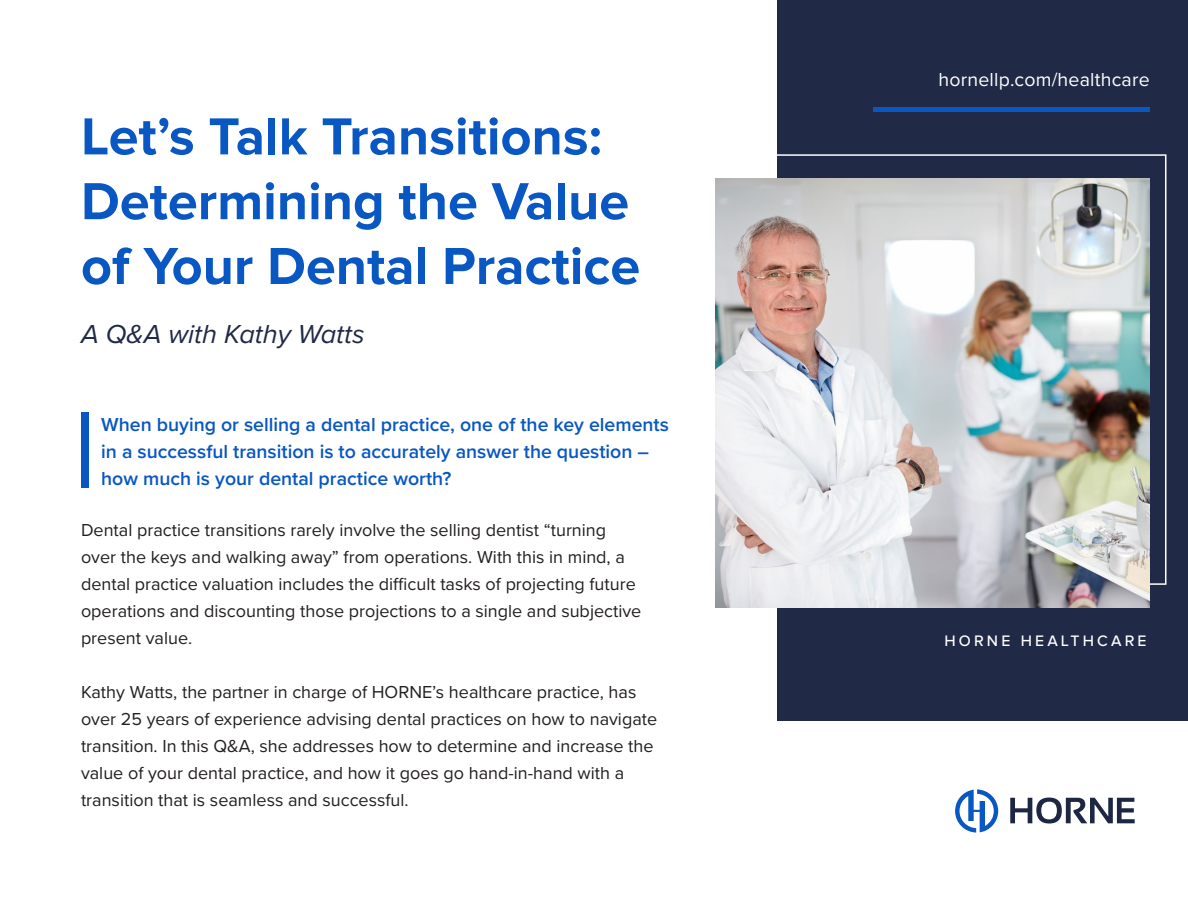
<style>
.page{position:relative;width:1188px;height:918px;background:#fff}
.page>*{position:absolute;margin:0;border:0;box-sizing:border-box;transform-origin:0 0}
.t1{font:700 54px/64.8px "Proxima Nova";color:#0857c3}
.t2{font:italic 27px "Proxima Nova";color:#202945}
.t3{font:600 19.5px/27px "Proxima Nova";color:#0857c3}
.t4{font:19.5px "Proxima Nova";letter-spacing:.01em;color:#fff}
.t5{font:18px/27px "Proxima Nova";color:#231f20}
.t6{font:500 15.75px "Proxima Nova";letter-spacing:.2em;color:#fff}
</style>
<div class="page">
<div style="left:778px;top:0;width:410px;height:721px;background:#202945"></div>
<div style="left:81px;top:412px;width:8px;height:76px;background:#0857c3"></div>
<div style="left:873px;top:107px;width:277px;height:5px;background:#0857c3"></div>
<svg style="left:1010px;top:798px;width:125px;height:26px"></svg>
<svg style="left:955px;top:789px;width:43px;height:44px"></svg>
<img style="left:716px;top:178px;width:434px;height:430px">
<p class="t1" style="left:81px;top:105px;width:561px">Let’s Talk Transitions:<br>Determining the Value of Your Dental Practice</p>
<p class="t2" style="left:81px;top:314px;width:285px">A Q&amp;A with Kathy Watts</p>
<p class="t3" style="left:101px;top:410px;width:569px">When buying or selling a dental practice, one of the key elements in a successful transition is to accurately answer the question – how much is your dental practice worth?</p>
<p class="t5" style="left:81px;top:515px;width:562px">Dental practice transitions rarely involve the selling dentist “turning over the keys and walking away” from operations. With this in mind, a dental practice valuation includes the difficult tasks of projecting future operations and discounting those projections to a single and subjective present value.</p>
<p class="t5" style="left:81px;top:677px;width:578px">Kathy Watts, the partner in charge of HORNE’s healthcare practice, has over 25 years of experience advising dental practices on how to navigate transition. In this Q&amp;A, she addresses how to determine and increase the value of your dental practice, and how it goes go hand-in-hand with a transition that is seamless and successful.</p>
<p class="t4" style="left:939px;top:65px;width:213px">hornellp.com/healthcare</p>
<p class="t6" style="left:944px;top:632px;width:204px">HORNE HEALTHCARE</p>
</div>
